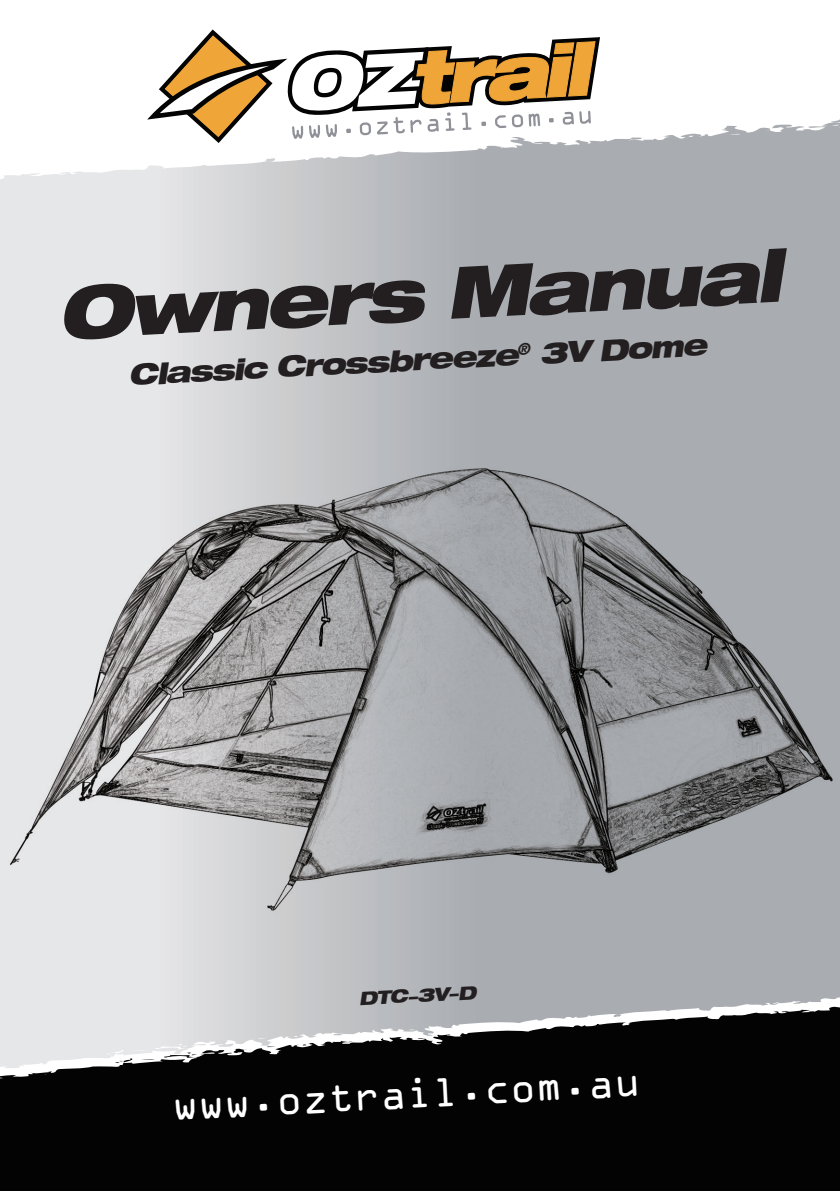
<style>
.page{position:relative;width:840px;height:1191px;background:#fff}
.page>*{position:absolute;margin:0;border:0;box-sizing:border-box;transform-origin:0 0}
.t1{font:italic 900 expanded 71.8px "Helvetica Neue LT";color:#231f20}
.t2{font:43px "OCRA Extended";color:#fff}
.t3{font:italic 900 expanded 28.6px "Helvetica Neue LT";color:#231f20}
.headings{font:italic 900 expanded 18px "Helvetica Neue LT";color:#231f20}
</style>
<div class="page">
<img style="left:0;top:196px;width:839px;height:787px">
<svg style="left:0;top:983px;width:839px;height:9px;background:#bfc2c5"></svg>
<svg style="left:0;top:992px;width:839px;height:199px;background:#353536"></svg>
<svg style="left:0;top:120px;width:839px;height:76px"></svg>
<svg style="left:147px;top:29px;width:465px;height:114px"></svg>
<p class="t1" style="left:55px;top:267px;width:726px;rotate:-3deg">Owners Manual</p>
<p class="t3" style="left:127px;top:356px;width:580px;rotate:-3deg">Classic Crossbreeze<sup>®</sup> 3V Dome</p>
<p class="headings" style="left:358px;top:987px;width:119px;rotate:-3deg">DTC-3V-D</p>
<p class="t2" style="left:171px;top:1083px;width:469px;rotate:-3deg">www.oztrail.com.au</p>
</div>
